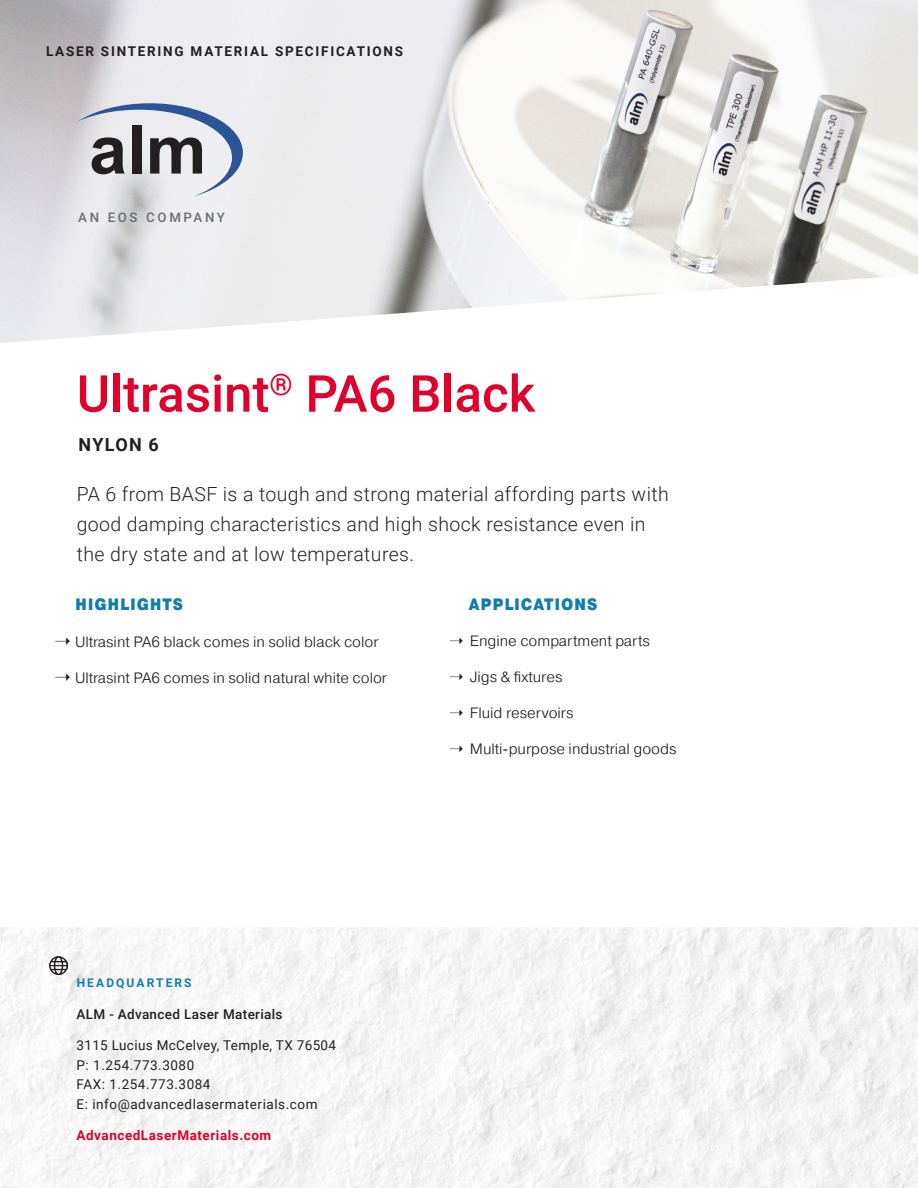
<style>
.page{position:relative;width:918px;height:1188px;background:#fff}
.page>*{position:absolute;margin:0;border:0;box-sizing:border-box;transform-origin:0 0}
.t1{font:500 51px "Roboto";color:#e1002c}
.t2{font:300 19.5px/30px "Roboto";letter-spacing:.02em;color:#212121}
.t3{font:700 18px "Roboto";letter-spacing:.07em;color:#231f20}
.t4{font:900 16.5px "Pragmatica Cond";letter-spacing:.05em;color:#107dac}
.t5{font:300 15px "Pragmatica";color:#231f20}
.t6{font:13.5px "Roboto";letter-spacing:.04em;color:#231f20}
.t7{font:700 13.5px "Roboto";letter-spacing:.13em;color:#231f20}
.t8{font:500 13.5px "Roboto";letter-spacing:.025em;color:#231f20}
.t9{font:700 13.5px "Roboto";letter-spacing:.04em;color:#e1002c}
.t10{font:500 13.2px "Roboto";letter-spacing:.2em;color:#6d6e70}
.t11{font:700 12px "Roboto";letter-spacing:.175em;color:#107dac}
</style>
<div class="page">
<img style="left:0;top:927px;width:918px;height:261px">
<img style="left:0;top:0;width:918px;height:274px">
<img style="left:50px;top:957px;width:18px;height:17px">
<svg style="left:0;top:274px;width:918px;height:69px"></svg>
<svg style="left:78px;top:103px;width:165px;height:93px;background:#b3b6bf"></svg>
<p class="t7" style="left:46px;top:42px;width:359px">LASER SINTERING MATERIAL SPECIFICATIONS</p>
<p class="t10" style="left:78px;top:208px;width:148px">AN EOS COMPANY</p>
<p class="t1" style="left:77px;top:358px;width:460px">Ultrasint<sup>®</sup> PA6 Black</p>
<p class="t3" style="left:79px;top:432px;width:82px">NYLON 6</p>
<p class="t2" style="left:77px;top:479px;width:594px">PA 6 from BASF is a tough and strong material affording parts with good damping characteristics and high shock resistance even in the dry state and at low temperatures.</p>
<p class="t4" style="left:75px;top:594px;width:110px">HIGHLIGHTS</p>
<p class="t5" style="left:55px;top:632px;width:325px">➝ Ultrasint PA6 black comes in solid black color</p>
<p class="t5" style="left:55px;top:668px;width:334px">➝ Ultrasint PA6 comes in solid natural white color</p>
<p class="t4" style="left:469px;top:594px;width:130px">APPLICATIONS</p>
<p class="t5" style="left:450px;top:631px;width:202px">➝ Engine compartment parts</p>
<p class="t5" style="left:450px;top:667px;width:114px">➝ Jigs &amp; fixtures</p>
<p class="t5" style="left:450px;top:703px;width:125px">➝ Fluid reservoirs</p>
<p class="t5" style="left:450px;top:739px;width:228px">➝ Multi-purpose industrial goods</p>
<p class="t11" style="left:77px;top:975px;width:116px">HEADQUARTERS</p>
<p class="t8" style="left:77px;top:1004px;width:208px">ALM - Advanced Laser Materials</p>
<p class="t6" style="left:77px;top:1036px;width:261px">3115 Lucius McCelvey, Temple, TX 76504</p>
<p class="t6" style="left:77px;top:1055px;width:119px">P: 1.254.773.3080</p>
<p class="t6" style="left:77px;top:1075px;width:136px">FAX: 1.254.773.3084</p>
<p class="t6" style="left:77px;top:1094px;width:242px">E: info@advancedlasermaterials.com</p>
<p class="t9" style="left:77px;top:1126px;width:196px">AdvancedLaserMaterials.com</p>
</div>
